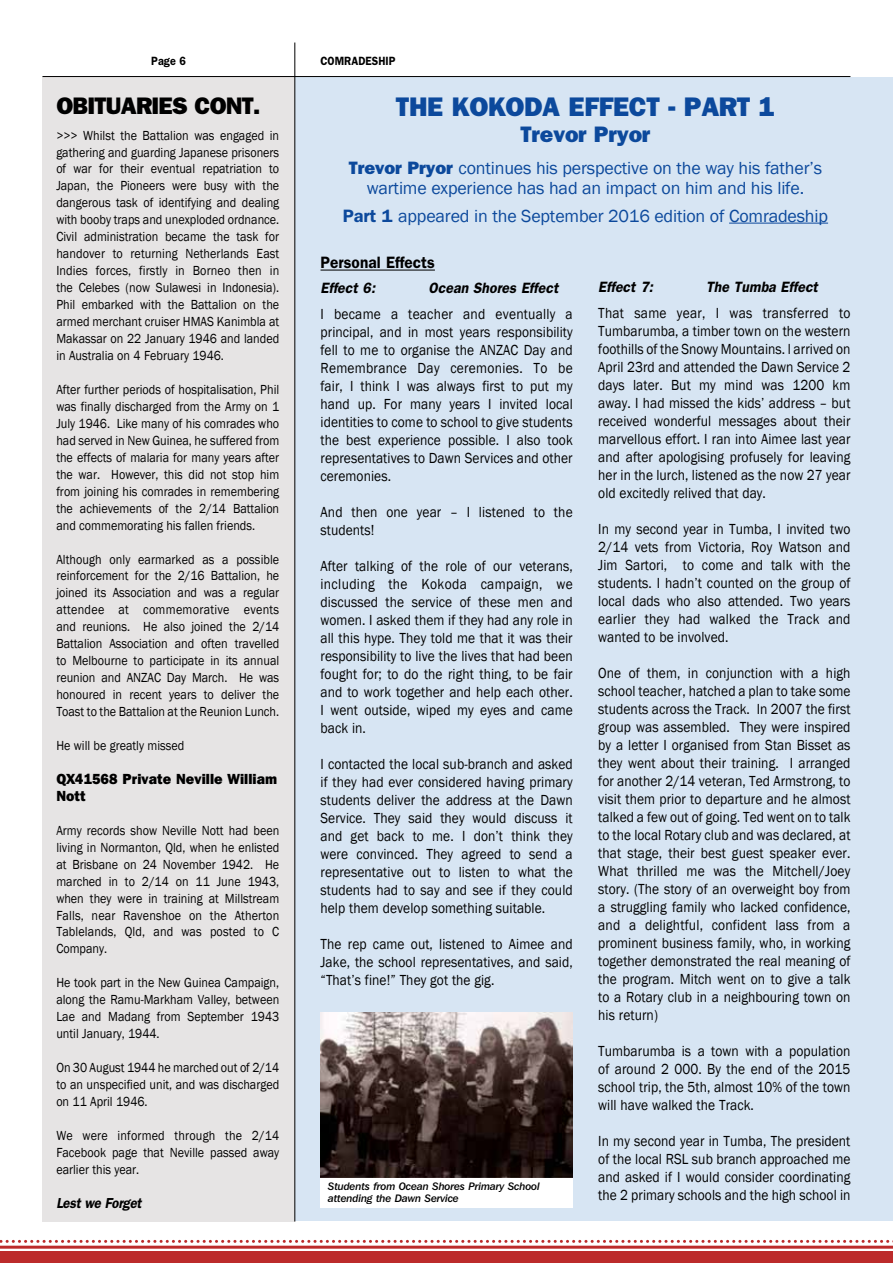
<style>
.page{position:relative;width:893px;height:1263px;background:#fff}
.page>*{position:absolute;margin:0;border:0;box-sizing:border-box;transform-origin:0 0}
.t1{font:800 27px "Franklin Gothic";letter-spacing:-.01em;color:#0c499c}
.t2{font:800 24px "Franklin Gothic";letter-spacing:-.03em;color:#000}
.t3{font:800 22.5px "Franklin Gothic";letter-spacing:-.01em;color:#0c499c}
.t4{font:18px/19.5px "Franklin Gothic";letter-spacing:-.01em;color:#0c499c;text-align:center}
.t5{font:600 16.5px "Franklin Gothic";letter-spacing:.005em;color:#000;scale:.93 1}
.t6{font:15px/18px "Franklin Gothic";letter-spacing:.005em;color:#000;text-align:justify;scale:.9 1}
.t7{font:italic 600 15px "Franklin Gothic";letter-spacing:.005em;color:#000;scale:.93 1}
.t8{font:800 14.55px/17px "Franklin Gothic IT Cby BT";letter-spacing:.005em;color:#000;scale:.95 1}
.t9{font:italic 600 14.55px "Franklin Gothic";letter-spacing:-.02em;color:#000;scale:.9 1}
.t10{font:13.5px/17px "Franklin Gothic";color:#000;text-align:justify;scale:.9 1}
.t11{font:600 12px "Franklin Gothic";letter-spacing:.005em;color:#000;scale:.9 1}
.t12{font:10.8px/12px "Franklin Gothic IT Cby BT Med Ital";letter-spacing:-.01em;color:#000}
.s1{font-weight:800}
.s2{font-weight:600}
</style>
<div class="page">
<div style="left:43px;top:77px;width:252px;height:1144px;background:#e6e4e4"></div>
<div style="left:295px;top:77px;width:598px;height:1143px;background:#d7e5f3"></div>
<hr style="left:321px;top:270px;width:114px;height:1px;background:#000">
<hr style="left:43px;top:76px;width:807px;height:1px;background:#000">
<div style="left:0;top:1251px;width:893px;height:12px;background:#bc2b2b"></div>
<hr style="left:0;top:1246px;width:893px;height:3px;background:#bc2b2b">
<svg style="left:0;top:1240px;width:893px;height:3px"></svg>
<hr style="left:729px;top:223px;width:99px;height:1px;background:#0c499c">
<hr style="left:294px;top:43px;width:1px;height:1178px;background:#000">
<img style="left:320px;top:1012px;width:253px;height:166px">
<div style="left:320px;top:1178px;width:253px;height:30px;background:#fff"></div>
<p class="t11" style="left:151px;top:54px;width:40px">Page 6</p>
<p class="t11" style="left:320px;top:54px;width:85px">COMRADESHIP</p>
<h2 class="t2" style="left:56px;top:92px;width:205px">OBITUARIES CONT.</h2>
<p class="t10" style="left:56px;top:127px;width:249px">&gt;&gt;&gt; Whilst the Battalion was engaged in gathering and guarding Japanese prisoners of war for their eventual repatriation to Japan, the Pioneers were busy with the dangerous task of identifying and dealing with booby traps and unexploded ordnance.<br>Civil administration became the task for handover to returning Netherlands East Indies forces, firstly in Borneo then in the Celebes (now Sulawesi in Indonesia).<br>Phil embarked with the Battalion on the armed merchant cruiser HMAS Kanimbla at Makassar on 22 January 1946 and landed in Australia on 4 February 1946.</p>
<p class="t10" style="left:56px;top:381px;width:249px">After further periods of hospitalisation, Phil was finally discharged from the Army on 1<br>July 1946. Like many of his comrades who had served in New Guinea, he suffered from the effects of malaria for many years after the war. However, this did not stop him from joining his comrades in remembering the achievements of the 2/14 Battalion and commemorating his fallen friends.</p>
<p class="t10" style="left:56px;top:551px;width:249px">Although only earmarked as a possible reinforcement for the 2/16 Battalion, he joined its Association and was a regular attendee at commemorative events and reunions. He also joined the 2/14<br>Battalion Association and often travelled to Melbourne to participate in its annual reunion and ANZAC Day March. He was honoured in recent years to deliver the Toast to the Battalion at the Reunion Lunch.</p>
<p class="t10" style="left:56px;top:737px;width:144px">He will be greatly missed</p>
<p class="t8" style="left:56px;top:770px;width:234px">QX41568 Private Neville William<br>Nott</p>
<p class="t10" style="left:56px;top:822px;width:249px">Army records show Neville Nott had been living in Normanton, Qld, when he enlisted at Brisbane on 24 November 1942. He marched in to 2/14 on 11 June 1943, when they were in training at Millstream Falls, near Ravenshoe on the Atherton Tablelands, Qld, and was posted to C Company.</p>
<p class="t10" style="left:56px;top:975px;width:249px">He took part in the New Guinea Campaign, along the Ramu-Markham Valley, between Lae and Madang from September 1943 until January, 1944.</p>
<p class="t10" style="left:56px;top:1059px;width:249px">On 30 August 1944 he marched out of 2/14 to an unspecified unit, and was discharged on 11 April 1946.</p>
<p class="t10" style="left:56px;top:1127px;width:249px">We were informed through the 2/14<br>Facebook page that Neville passed away earlier this year.</p>
<p class="t9" style="left:56px;top:1194px;width:96px">Lest we Forget</p>
<h1 class="t1" style="left:396px;top:91px;width:381px">THE KOKODA EFFECT - PART 1</h1>
<h3 class="t3" style="left:520px;top:121px;width:132px">Trevor Pryor</h3>
<p class="t4" style="left:349px;top:159px;width:475px"><span class="s1">Trevor Pryor</span> continues his perspective on the way his father’s wartime experience has had an impact on him and his life.</p>
<p class="t4" style="left:343px;top:206px;width:487px"><span class="s2">Part 1</span> appeared in the September 2016 edition of Comradeship</p>
<p class="t5" style="left:321px;top:253px;width:124px">Personal Effects</p>
<p class="t7" style="left:321px;top:278px;width:60px">Effect 6:</p>
<p class="t7" style="left:428px;top:278px;width:141px">Ocean Shores Effect</p>
<p class="t6" style="left:321px;top:305px;width:282px">I became a teacher and eventually a principal, and in most years responsibility fell to me to organise the ANZAC Day and Remembrance Day ceremonies. To be fair, I think I was always first to put my hand up. For many years I invited local identities to come to school to give students the best experience possible. I also took representatives to Dawn Services and other ceremonies.</p>
<p class="t6" style="left:321px;top:503px;width:282px">And then one year – I listened to the students!</p>
<p class="t6" style="left:321px;top:557px;width:282px">After talking of the role of our veterans, including the Kokoda campaign, we discussed the service of these men and women. I asked them if they had any role in all this hype. They told me that it was their responsibility to live the lives that had been fought for; to do the right thing, to be fair and to work together and help each other.<br>I went outside, wiped my eyes and came back in.</p>
<p class="t6" style="left:321px;top:755px;width:282px">I contacted the local sub-branch and asked if they had ever considered having primary students deliver the address at the Dawn Service. They said they would discuss it and get back to me. I don’t think they were convinced. They agreed to send a representative out to listen to what the students had to say and see if they could help them develop something suitable.</p>
<p class="t6" style="left:321px;top:935px;width:282px">The rep came out, listened to Aimee and Jake, the school representatives, and said, “That’s fine!” They got the gig.</p>
<p class="t12" style="left:328px;top:1180px;width:213px">Students from Ocean Shores Primary School attending the Dawn Service</p>
<p class="t7" style="left:598px;top:278px;width:60px">Effect 7:</p>
<p class="t7" style="left:706px;top:278px;width:122px">The Tumba Effect</p>
<p class="t6" style="left:598px;top:304px;width:282px">That same year, I was transferred to Tumbarumba, a timber town on the western foothills of the Snowy Mountains. l arrived on April 23rd and attended the Dawn Service 2 days later. But my mind was 1200 km away. I had missed the kids’ address – but received wonderful messages about their marvellous effort. I ran into Aimee last year and after apologising profusely for leaving her in the lurch, listened as the now 27 year old excitedly relived that day.</p>
<p class="t6" style="left:598px;top:520px;width:282px">In my second year in Tumba, I invited two 2/14 vets from Victoria, Roy Watson and Jim Sartori, to come and talk with the students. I hadn’t counted on the group of local dads who also attended. Two years earlier they had walked the Track and wanted to be involved.</p>
<p class="t6" style="left:598px;top:664px;width:282px">One of them, in conjunction with a high school teacher, hatched a plan to take some students across the Track. In 2007 the first group was assembled. They were inspired by a letter I organised from Stan Bisset as they went about their training. I arranged for another 2/14 veteran, Ted Armstrong, to visit them prior to departure and he almost talked a few out of going. Ted went on to talk to the local Rotary club and was declared, at that stage, their best guest speaker ever.<br>What thrilled me was the Mitchell/Joey story. (The story of an overweight boy from a struggling family who lacked confidence, and a delightful, confident lass from a prominent business family, who, in working together demonstrated the real meaning of the program. Mitch went on to give a talk to a Rotary club in a neighbouring town on his return)</p>
<p class="t6" style="left:598px;top:1042px;width:282px">Tumbarumba is a town with a population of around 2 000. By the end of the 2015 school trip, the 5th, almost 10% of the town will have walked the Track.</p>
<p class="t6" style="left:598px;top:1132px;width:282px">In my second year in Tumba, The president of the local RSL sub branch approached me and asked if I would consider coordinating the 2 primary schools and the high school in</p>
</div>
